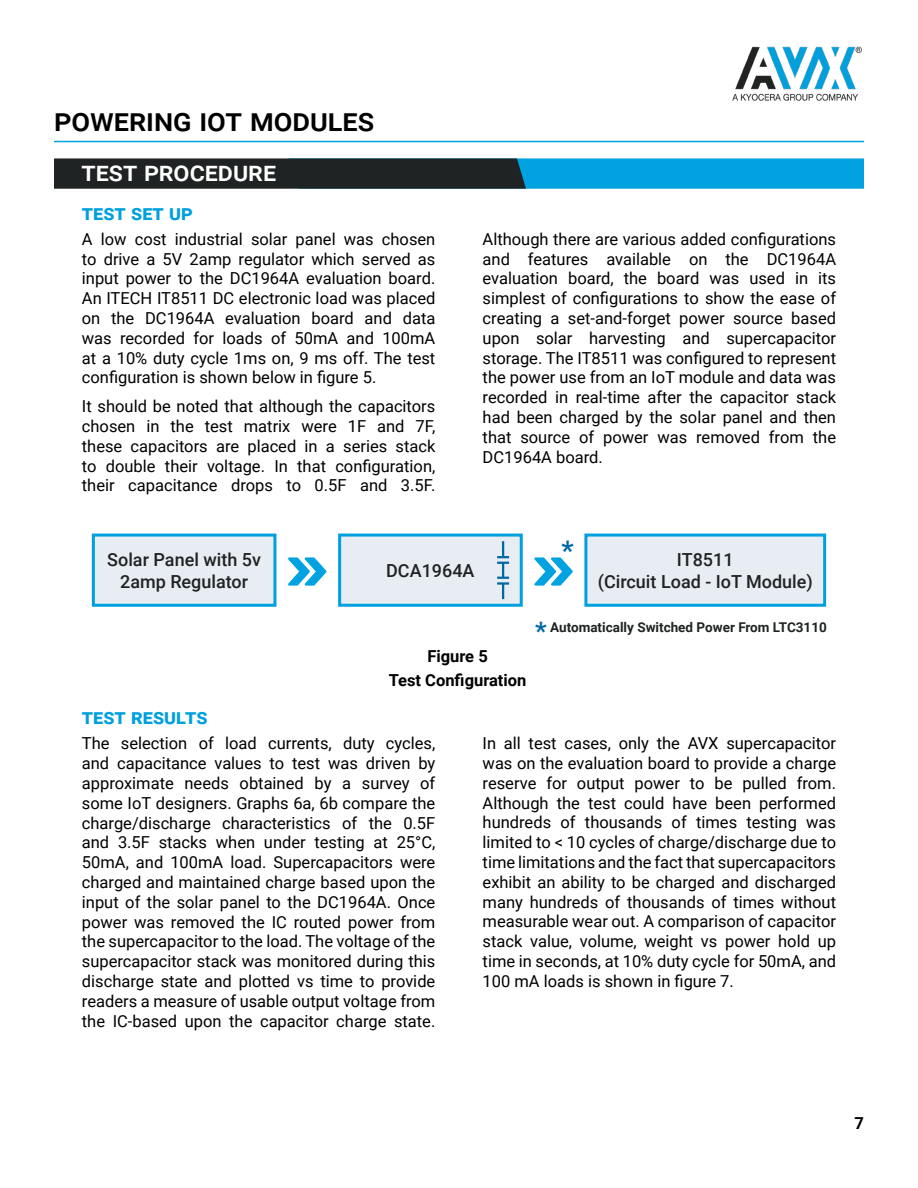
<style>
.page{position:relative;width:918px;height:1188px;background:#fff}
.page>*{position:absolute;margin:0;border:0;box-sizing:border-box;transform-origin:0 0}
.t1{font:500 31.5px "Roboto";color:#000}
.t2{font:500 27px "Roboto";color:#fff}
.t3{font:700 27px "Roboto";color:#0068a5}
.t4{font:700 25.5px "Roboto";color:#0068a5}
.t5{font:700 21px "Roboto";color:#00a0df}
.t6{font:500 18px/21.6px "Roboto";color:#202323;text-align:center}
.t7{font:16.5px/19.8px "Roboto";color:#000;text-align:justify}
.t8{font:700 16.5px/23.9px "Roboto";color:#000;text-align:center}
.t9{font:700 13.5px "Roboto";color:#202323}
</style>
<div class="page">
<svg style="left:54px;top:158px;width:810px;height:31px;background:#175b75"></svg>
<div style="left:93px;top:535px;width:182px;height:70px;background:#e7edf3"></div>
<div style="left:92px;top:534px;width:184px;height:73px;border:3px solid #00a0df"></div>
<div style="left:340px;top:535px;width:181px;height:70px;background:#e7edf3"></div>
<div style="left:338px;top:534px;width:185px;height:73px;border:3px solid #00a0df"></div>
<div style="left:586px;top:535px;width:239px;height:70px;background:#e7edf3"></div>
<div style="left:584px;top:534px;width:242px;height:73px;border:3px solid #00a0df"></div>
<svg style="left:288px;top:557px;width:38px;height:29px"></svg>
<svg style="left:534px;top:557px;width:39px;height:29px"></svg>
<svg style="left:497px;top:541px;width:12px;height:58px"></svg>
<hr style="left:54px;top:141px;width:810px;height:1px;background:#00a2df">
<img style="left:732px;top:46px;width:130px;height:55px">
<h1 class="t1" style="left:54px;top:97px;width:322px">powering iot modules</h1>
<h2 class="t2" style="left:81px;top:153px;width:196px">test procedure</h2>
<p class="t5" style="left:82px;top:198px;width:112px">test set up</p>
<p class="t7" style="left:82px;top:228px;width:355px">A low cost industrial solar panel was chosen to drive a 5V 2amp regulator which served as input power to the DC1964A evaluation board.<br>An ITECH IT8511 DC electronic load was placed on the DC1964A evaluation board and data was recorded for loads of 50mA and 100mA at a 10% duty cycle 1ms on, 9 ms off. The test configuration is shown below in figure 5.</p>
<p class="t7" style="left:82px;top:396px;width:355px">It should be noted that although the capacitors chosen in the test matrix were 1F and 7F, these capacitors are placed in a series stack to double their voltage. In that configuration, their capacitance drops to 0.5F and 3.5F.</p>
<p class="t7" style="left:483px;top:228px;width:355px">Although there are various added configurations and features available on the DC1964A evaluation board, the board was used in its simplest of configurations to show the ease of creating a set-and-forget power source based upon solar harvesting and supercapacitor storage. The IT8511 was configured to represent the power use from an IoT module and data was recorded in real-time after the capacitor stack had been charged by the solar panel and then that source of power was removed from the DC1964A board.</p>
<h2 class="t3" style="left:562px;top:532px;width:14px">*</h2>
<p class="t6" style="left:107px;top:548px;width:155px">Solar Panel with 5v<br>2amp Regulator</p>
<p class="t6" style="left:386px;top:559px;width:90px">DCA1964A</p>
<p class="t6" style="left:598px;top:548px;width:216px">IT8511<br>(Circuit Load - IoT Module)</p>
<p class="t5" style="left:82px;top:702px;width:127px">test results</p>
<p class="t8" style="left:389px;top:643px;width:139px">Figure 5<br>Test Configuration</p>
<h3 class="t4" style="left:535px;top:613px;width:13px">*</h3>
<p class="t9" style="left:550px;top:618px;width:278px">Automatically Switched Power From LTC3110</p>
<p class="t7" style="left:82px;top:733px;width:355px">The selection of load currents, duty cycles, and capacitance values to test was driven by approximate needs obtained by a survey of some IoT designers. Graphs 6a, 6b compare the charge/discharge characteristics of the 0.5F and 3.5F stacks when under testing at 25°C, 50mA, and 100mA load. Supercapacitors were charged and maintained charge based upon the input of the solar panel to the DC1964A. Once power was removed the IC routed power from the supercapacitor to the load. The voltage of the supercapacitor stack was monitored during this discharge state and plotted vs time to provide readers a measure of usable output voltage from the IC-based upon the capacitor charge state.</p>
<p class="t7" style="left:483px;top:733px;width:355px">In all test cases, only the AVX supercapacitor was on the evaluation board to provide a charge reserve for output power to be pulled from.<br>Although the test could have been performed hundreds of thousands of times testing was limited to &lt; 10 cycles of charge/discharge due to time limitations and the fact that supercapacitors exhibit an ability to be charged and discharged many hundreds of thousands of times without measurable wear out. A comparison of capacitor stack value, volume, weight vs power hold up time in seconds, at 10% duty cycle for 50mA, and 100 mA loads is shown in figure 7.</p>
<p class="t8" style="left:855px;top:1111px;width:11px">7</p>
</div>
